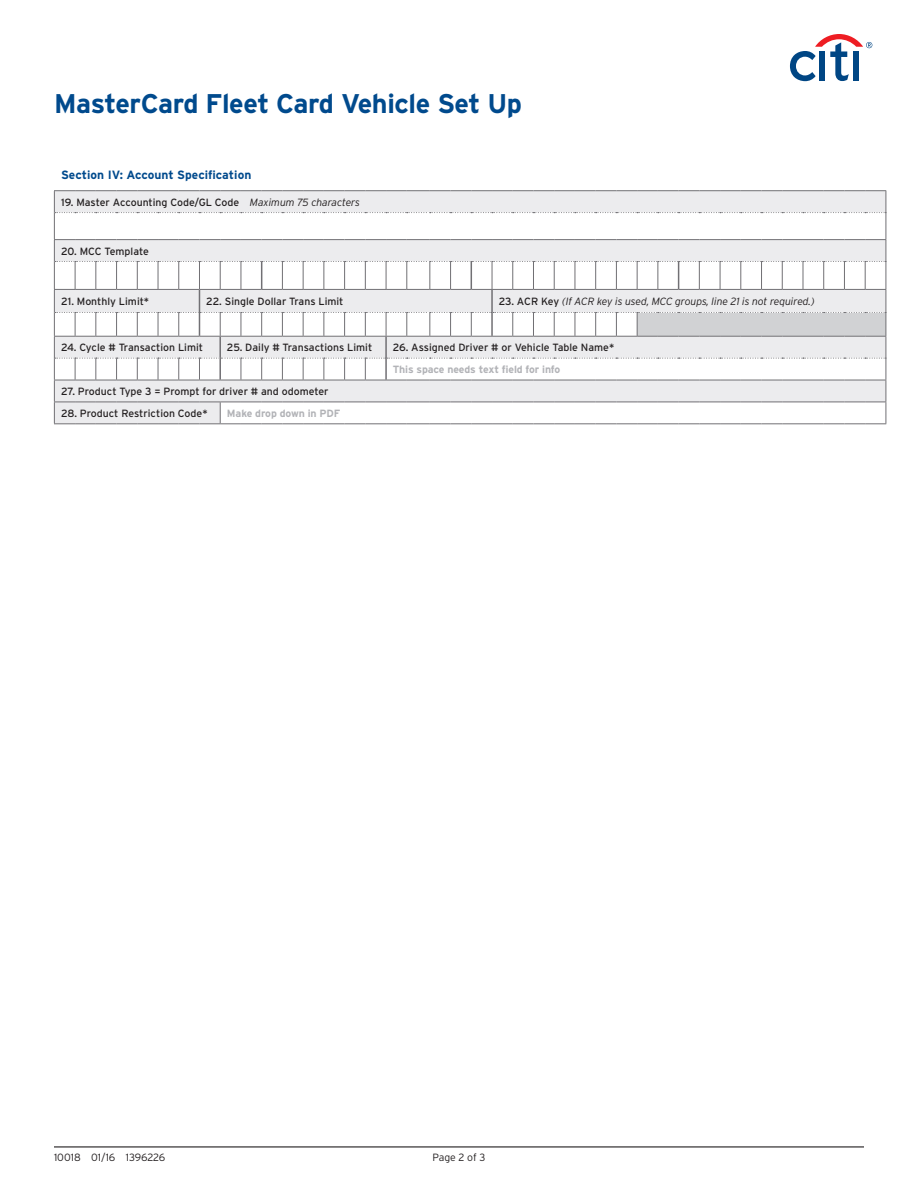
<style>
.page{position:relative;width:918px;height:1188px;background:#fff}
.page>*{position:absolute;margin:0;border:0;box-sizing:border-box;transform-origin:0 0}
.t1{font:700 27px "Interstate";letter-spacing:-.015em;color:#004a8d}
.t2{font:700 12px "Interstate";color:#004a8d}
.t3{font:10.5px "Interstate";color:#231f20}
.t4{font:italic 300 10.5px "Interstate";letter-spacing:-.01em;color:#231f20}
.t5{font:700 10.5px "Interstate";letter-spacing:-.01em;color:#b2b3b7}
.t6{font:300 10.5px "Interstate";color:#231f20}
.s1{font-weight:300;font-style:italic}
.s2{font-weight:400;font-style:normal}
</style>
<div class="page">
<hr style="left:54px;top:1146px;width:810px;height:2px;background:#231f20">
<svg style="left:790px;top:34px;width:82px;height:47px"></svg>
<svg style="left:54px;top:190px;width:833px;height:234px"></svg>
<hr style="left:491px;top:290px;width:2px;height:23px;background:#717074">
<hr style="left:491px;top:313px;width:2px;height:23px;background:#717074">
<h1 class="t1" style="left:54px;top:87px;width:470px">MasterCard Fleet Card Vehicle Set Up</h1>
<p class="t2" style="left:61px;top:168px;width:192px">Section IV: Account Specification</p>
<p class="t3" style="left:61px;top:195px;width:300px">19. Master Accounting Code/GL Code <span class="s1">Maximum 75 characters</span></p>
<p class="t3" style="left:61px;top:244px;width:89px">20. MCC Template</p>
<p class="t3" style="left:61px;top:294px;width:90px">21. Monthly Limit*</p>
<p class="t3" style="left:206px;top:294px;width:139px">22. Single Dollar Trans Limit</p>
<p class="t4" style="left:499px;top:294px;width:317px"><span class="s2">23. ACR Key</span> (If ACR key is used, MCC groups, line 21 is not required.)</p>
<p class="t3" style="left:61px;top:341px;width:144px">24. Cycle # Transaction Limit</p>
<p class="t3" style="left:227px;top:341px;width:147px">25. Daily # Transactions Limit</p>
<p class="t3" style="left:393px;top:341px;width:223px">26. Assigned Driver # or Vehicle Table Name*</p>
<p class="t5" style="left:393px;top:363px;width:169px">This space needs text field for info</p>
<p class="t3" style="left:61px;top:385px;width:269px">27. Product Type 3 = Prompt for driver # and odometer</p>
<p class="t3" style="left:61px;top:407px;width:148px">28. Product Restriction Code*</p>
<p class="t5" style="left:227px;top:407px;width:115px">Make drop down in PDF</p>
<p class="t6" style="left:54px;top:1151px;width:113px">10018 01/16 1396226</p>
<p class="t6" style="left:433px;top:1151px;width:54px">Page 2 of 3</p>
</div>
